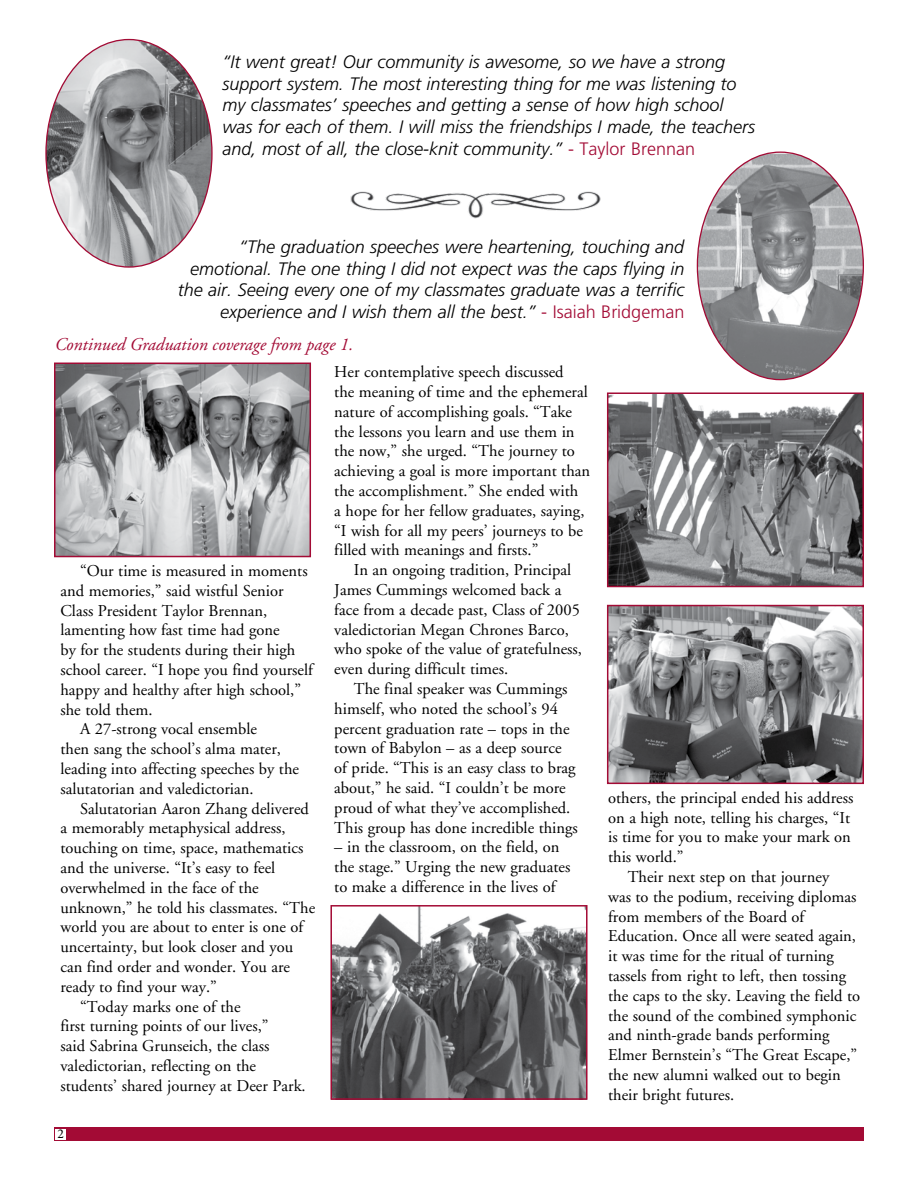
<style>
.page{position:relative;width:918px;height:1188px;background:#fff}
.page>*{position:absolute;margin:0;border:0;box-sizing:border-box;transform-origin:0 0}
.t1{font:italic 300 18px/21.6px "Frutiger";color:#000}
.t2{font:italic 18px "Adobe Garamond";color:#a30b35}
.t3{font:16.5px/19.8px "Adobe Garamond";color:#000}
.t4{font:13.5px "Minion Pro";color:#000}
.s1{font-style:normal;color:#a30b35}
</style>
<div class="page">
<div style="left:54px;top:1127px;width:810px;height:14px;background:#a30b35"></div>
<div style="left:56px;top:1129px;width:10px;height:10px;background:#fff"></div>
<img style="left:46px;top:40px;width:165px;height:226px">
<img style="left:697px;top:154px;width:166px;height:226px">
<img style="left:350px;top:191px;width:251px;height:28px">
<img style="left:57px;top:366px;width:251px;height:188px">
<div style="left:54px;top:363px;width:257px;height:194px;border:2px solid #a30b35"></div>
<img style="left:333px;top:908px;width:252px;height:189px">
<div style="left:330px;top:905px;width:258px;height:195px;border:2px solid #a30b35"></div>
<img style="left:610px;top:395px;width:251px;height:189px">
<div style="left:607px;top:392px;width:257px;height:195px;border:2px solid #a30b35"></div>
<img style="left:610px;top:608px;width:251px;height:173px">
<div style="left:607px;top:605px;width:257px;height:179px;border:2px solid #a30b35"></div>
<p class="t1" style="left:222px;top:51px;width:534px">“It went great! Our community is awesome, so we have a strong support system. The most interesting thing for me was listening to my classmates’ speeches and getting a sense of how high school was for each of them. I will miss the friendships I made, the teachers and, most of all, the close-knit community.” <span class="s1">- Taylor Brennan</span></p>
<p class="t1" style="left:178px;top:236px;width:508px;text-align:right">“The graduation speeches were heartening, touching and emotional. The one thing I did not expect was the caps flying in the air. Seeing every one of my classmates graduate was a terrific experience and I wish them all the best.” <span class="s1">- Isaiah Bridgeman</span></p>
<p class="t2" style="left:54px;top:335px;width:300px">Continued Graduation coverage from page 1.</p>
<p class="t3" style="left:80px;top:561px;width:229px">“Our time is measured in moments</p>
<p class="t3" style="left:60px;top:581px;width:225px">and memories,” said wistful Senior</p>
<p class="t3" style="left:60px;top:601px;width:208px">Class President Taylor Brennan,</p>
<p class="t3" style="left:60px;top:621px;width:221px">lamenting how fast time had gone</p>
<p class="t3" style="left:60px;top:641px;width:236px">by for the students during their high</p>
<p class="t3" style="left:60px;top:660px;width:254px">school career. “I hope you find yourself</p>
<p class="t3" style="left:60px;top:680px;width:242px">happy and healthy after high school,”</p>
<p class="t3" style="left:60px;top:700px;width:94px">she told them.</p>
<p class="t3" style="left:80px;top:720px;width:178px">A 27-strong vocal ensemble</p>
<p class="t3" style="left:60px;top:740px;width:222px">then sang the school’s alma mater,</p>
<p class="t3" style="left:60px;top:759px;width:240px">leading into affecting speeches by the</p>
<p class="t3" style="left:60px;top:779px;width:195px">salutatorian and valedictorian.</p>
<p class="t3" style="left:80px;top:799px;width:230px">Salutatorian Aaron Zhang delivered</p>
<p class="t3" style="left:60px;top:819px;width:227px">a memorably metaphysical address,</p>
<p class="t3" style="left:60px;top:839px;width:244px">touching on time, space, mathematics</p>
<p class="t3" style="left:60px;top:858px;width:216px">and the universe. “It’s easy to feel</p>
<p class="t3" style="left:60px;top:878px;width:200px">overwhelmed in the face of the</p>
<p class="t3" style="left:60px;top:898px;width:256px">unknown,” he told his classmates. “The</p>
<p class="t3" style="left:60px;top:918px;width:244px">world you are about to enter is one of</p>
<p class="t3" style="left:60px;top:938px;width:234px">uncertainty, but look closer and you</p>
<p class="t3" style="left:60px;top:957px;width:231px">can find order and wonder. You are</p>
<p class="t3" style="left:60px;top:977px;width:158px">ready to find your way.”</p>
<p class="t3" style="left:80px;top:997px;width:162px">“Today marks one of the</p>
<p class="t3" style="left:60px;top:1017px;width:210px">first turning points of our lives,”</p>
<p class="t3" style="left:60px;top:1037px;width:211px">said Sabrina Grunseich, the class</p>
<p class="t3" style="left:60px;top:1056px;width:197px">valedictorian, reflecting on the</p>
<p class="t3" style="left:60px;top:1076px;width:247px">students’ shared journey at Deer Park.</p>
<p class="t4" style="left:57px;top:1125px;width:8px">2</p>
<p class="t3" style="left:334px;top:362px;width:257px">Her contemplative speech discussed<br>the meaning of time and the ephemeral nature of accomplishing goals. “Take the lessons you learn and use them in the now,” she urged. “The journey to achieving a goal is more important than the accomplishment.” She ended with<br>a hope for her fellow graduates, saying, “I wish for all my peers’ journeys to be filled with meanings and firsts.”</p>
<p class="t3" style="left:334px;top:560px;width:249px;text-indent:20px">In an ongoing tradition, Principal James Cummings welcomed back a face from a decade past, Class of 2005 valedictorian Megan Chrones Barco, who spoke of the value of gratefulness, even during difficult times.</p>
<p class="t3" style="left:334px;top:679px;width:245px;text-indent:20px">The final speaker was Cummings himself, who noted the school’s 94 percent graduation rate – tops in the town of Babylon – as a deep source of pride. “This is an easy class to brag about,” he said. “I couldn’t be more proud of what they’ve accomplished.<br>This group has done incredible things</p>
<p class="t3" style="left:334px;top:838px;width:238px">– in the classroom, on the field, on the stage.” Urging the new graduates to make a difference in the lives of</p>
<p class="t3" style="left:608px;top:788px;width:247px">others, the principal ended his address on a high note, telling his charges, “It is time for you to make your mark on this world.”</p>
<p class="t3" style="left:608px;top:867px;width:254px;text-indent:20px">Their next step on that journey<br>was to the podium, receiving diplomas from members of the Board of Education. Once all were seated again, it was time for the ritual of turning tassels from right to left, then tossing the caps to the sky. Leaving the field to the sound of the combined symphonic and ninth-grade bands performing Elmer Bernstein’s “The Great Escape,” the new alumni walked out to begin their bright futures.</p>
</div>
